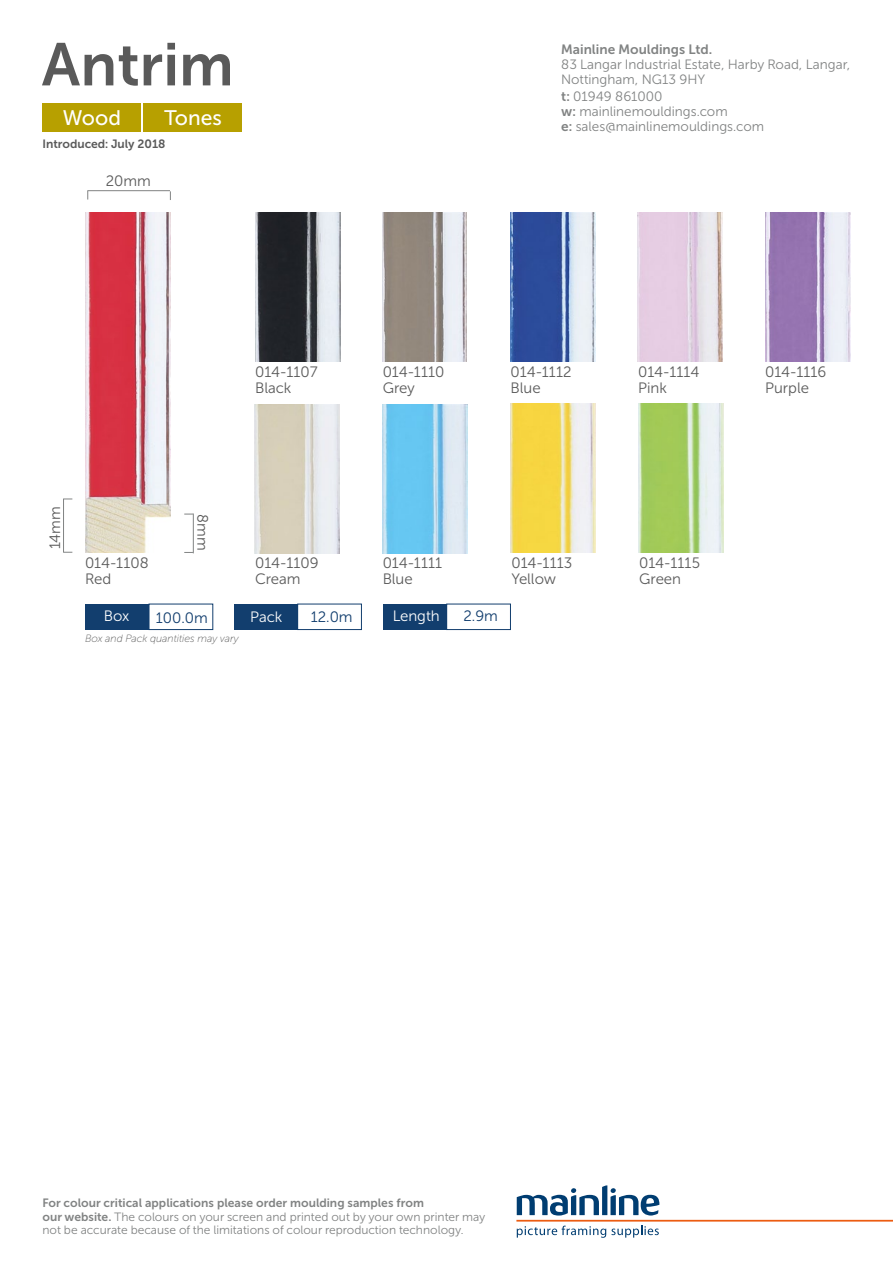
<style>
.page{position:relative;width:893px;height:1263px;background:#fff}
.page>*{position:absolute;margin:0;border:0;box-sizing:border-box;transform-origin:0 0}
.t1{font:60px "Museo Sans Cyrl 700";color:#5a5a5a}
.t2{font:21px "Museo Sans Cyrl 500";color:#fff}
.t3{font:15px/16.5px "Museo Sans Cyrl 300";color:#5a5a5a}
.t4{font:15px "Museo Sans Cyrl 300";color:#123e6e}
.t5{font:15px "Museo Sans Cyrl 300";color:#fff}
.t6{font:13.5px/15px "Museo Sans Cyrl 300";color:#818383}
.t7{font:13.5px "Museo Sans Cyrl 700";color:#818383}
.t8{font:12px/13.5px "Museo Sans Cyrl 300";color:#818383}
.t9{font:12px "Museo Sans Cyrl 700";color:#818383}
.t10{font:12px "Museo Sans Cyrl 700";color:#5a5a5a}
.t11{font:italic 10.5px "Museo Sans Cyrl 100";color:#5a5a5a}
.s1{font-family:"Museo Sans Cyrl 700"}
</style>
<div class="page">
<svg style="left:517px;top:1225px;width:142px;height:13px"></svg>
<svg style="left:517px;top:1185px;width:142px;height:30px"></svg>
<hr style="left:516px;top:1220px;width:377px;height:1px;background:#ec5c11">
<div style="left:43px;top:103px;width:98px;height:29px;background:#b7a000"></div>
<div style="left:144px;top:103px;width:98px;height:29px;background:#b7a000"></div>
<img style="left:255px;top:213px;width:85px;height:148px">
<img style="left:85px;top:213px;width:85px;height:340px">
<hr style="left:63px;top:499px;width:1px;height:54px;background:#818383">
<hr style="left:193px;top:513px;width:1px;height:40px;background:#818383">
<hr style="left:87px;top:190px;width:83px;height:1px;background:#818383">
<img style="left:255px;top:404px;width:84px;height:149px">
<img style="left:383px;top:213px;width:84px;height:148px">
<img style="left:383px;top:404px;width:85px;height:149px">
<img style="left:511px;top:213px;width:85px;height:148px">
<img style="left:511px;top:404px;width:85px;height:149px">
<img style="left:637px;top:213px;width:85px;height:148px">
<img style="left:638px;top:404px;width:85px;height:149px">
<img style="left:765px;top:213px;width:85px;height:148px">
<div style="left:149px;top:604px;width:64px;height:26px;background:#fff;border:1px solid #123e6e"></div>
<div style="left:85px;top:604px;width:64px;height:25px;background:#123e6e"></div>
<div style="left:297px;top:604px;width:65px;height:26px;background:#fff;border:1px solid #123e6e"></div>
<div style="left:234px;top:604px;width:64px;height:25px;background:#123e6e"></div>
<div style="left:446px;top:604px;width:65px;height:26px;background:#fff;border:1px solid #123e6e"></div>
<div style="left:383px;top:604px;width:63px;height:25px;background:#123e6e"></div>
<h1 class="t1" style="left:41px;top:31px;width:194px">Antrim</h1>
<h2 class="t2" style="left:63px;top:106px;width:60px">Wood</h2>
<h2 class="t2" style="left:164px;top:106px;width:59px">Tones</h2>
<p class="t10" style="left:43px;top:137px;width:124px">Introduced: July 2018</p>
<p class="t3" style="left:106px;top:173px;width:47px">20mm</p>
<p class="t7" style="left:561px;top:42px;width:152px">Mainline Mouldings Ltd.</p>
<p class="t6" style="left:561px;top:57px;width:291px">83 Langar Industrial Estate, Harby Road, Langar,<br>Nottingham, NG13 9HY</p>
<p class="t6" style="left:561px;top:89px;width:204px"><span class="s1">t:</span> 01949 861000<br><span class="s1">w:</span> mainlinemouldings.com<br><span class="s1">e:</span> sales@mainlinemouldings.com</p>
<p class="t3" style="left:255px;top:363px;width:64px">014-1107<br>Black</p>
<p class="t3" style="left:383px;top:363px;width:63px">014-1110<br>Grey</p>
<p class="t3" style="left:511px;top:363px;width:62px">014-1112<br>Blue</p>
<p class="t3" style="left:638px;top:363px;width:63px">014-1114<br>Pink</p>
<p class="t3" style="left:765px;top:363px;width:63px">014-1116<br>Purple</p>
<p class="t3" style="left:47px;top:549px;width:45px;rotate:-90deg">14mm</p>
<p class="t3" style="left:211px;top:514px;width:38px;rotate:90deg">8mm</p>
<p class="t3" style="left:85px;top:555px;width:65px">014-1108<br>Red</p>
<p class="t3" style="left:255px;top:555px;width:65px">014-1109<br>Cream</p>
<p class="t3" style="left:383px;top:555px;width:61px">014-1111<br>Blue</p>
<p class="t3" style="left:511px;top:555px;width:62px">014-1113<br>Yellow</p>
<p class="t3" style="left:639px;top:555px;width:62px">014-1115<br>Green</p>
<p class="t5" style="left:104px;top:608px;width:27px">Box</p>
<p class="t4" style="left:156px;top:610px;width:54px">100.0m</p>
<p class="t5" style="left:250px;top:608px;width:34px">Pack</p>
<p class="t4" style="left:311px;top:609px;width:43px">12.0m</p>
<p class="t5" style="left:393px;top:608px;width:49px">Length</p>
<p class="t4" style="left:463px;top:608px;width:36px">2.9m</p>
<p class="t11" style="left:85px;top:632px;width:156px">Box and Pack quantities may vary</p>
<p class="t9" style="left:43px;top:1196px;width:383px">For colour critical applications please order moulding samples from</p>
<p class="t8" style="left:43px;top:1210px;width:445px"><span class="s1">our website.</span> The colours on your screen and printed out by your own printer may not be accurate because of the limitations of colour reproduction technology.</p>
</div>
